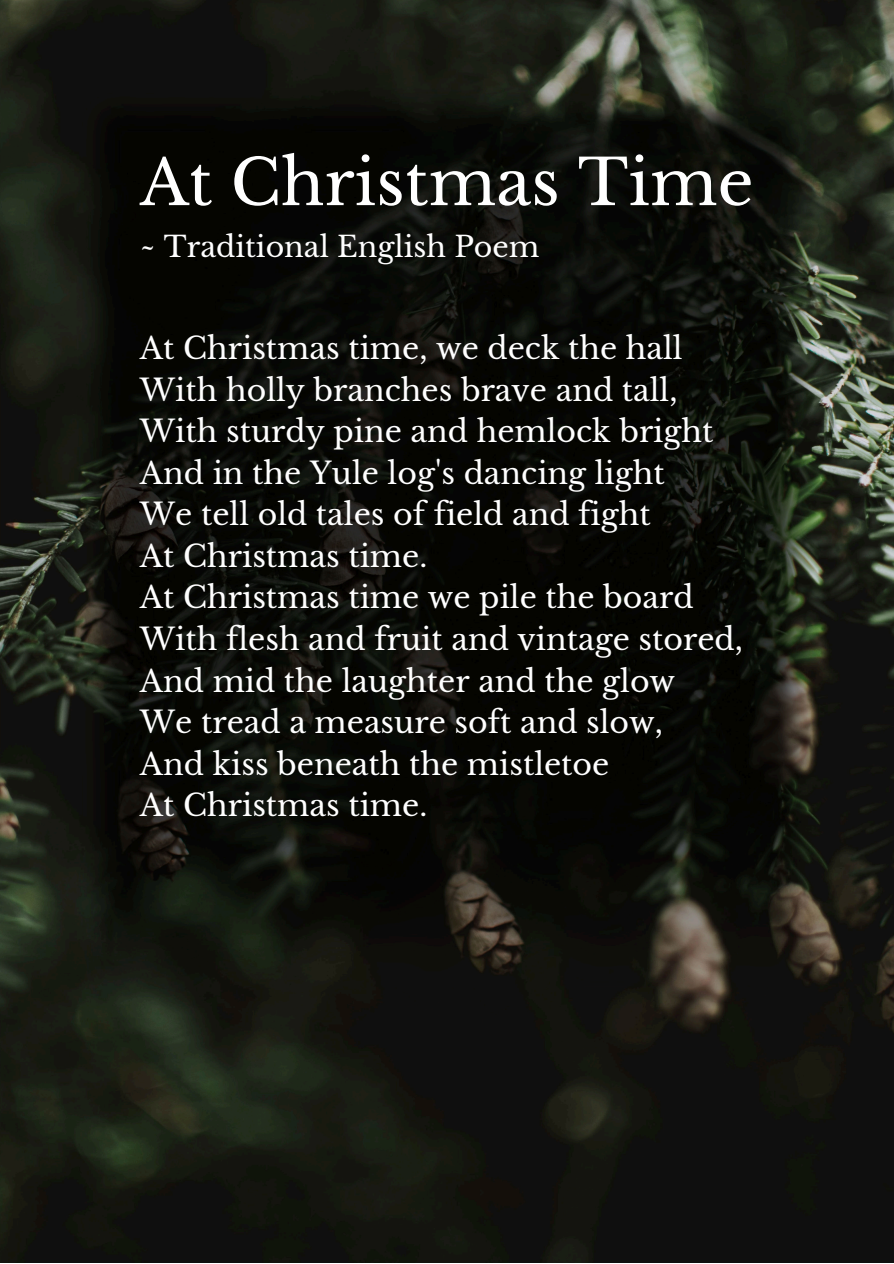
<style>
.page{position:relative;width:894px;height:1264px;background:#fff}
.page>*{position:absolute;margin:0;border:0;box-sizing:border-box;transform-origin:0 0}
.t1{font:63px "Libre Baskerville";color:#fff}
.t2{font:30px/41.5px "Libre Baskerville";color:#fff}
.t3{font:28.5px "Libre Baskerville";color:#fff}
</style>
<div class="page">
<img style="left:0;top:0;width:893px;height:1262px">
<h1 class="t1" style="left:140px;top:144px;width:615px">At Christmas Time</h1>
<h1 class="t3" style="left:140px;top:229px;width:401px">~ Traditional English Poem</h1>
<h1 class="t2" style="left:140px;top:328px;width:604px">At Christmas time, we deck the hall<br>With holly branches brave and tall,<br>With sturdy pine and hemlock bright<br>And in the Yule log's dancing light<br>We tell old tales of field and fight<br>At Christmas time.<br>At Christmas time we pile the board<br>With flesh and fruit and vintage stored,<br>And mid the laughter and the glow<br>We tread a measure soft and slow,<br>And kiss beneath the mistletoe<br>At Christmas time.</h1>
</div>
